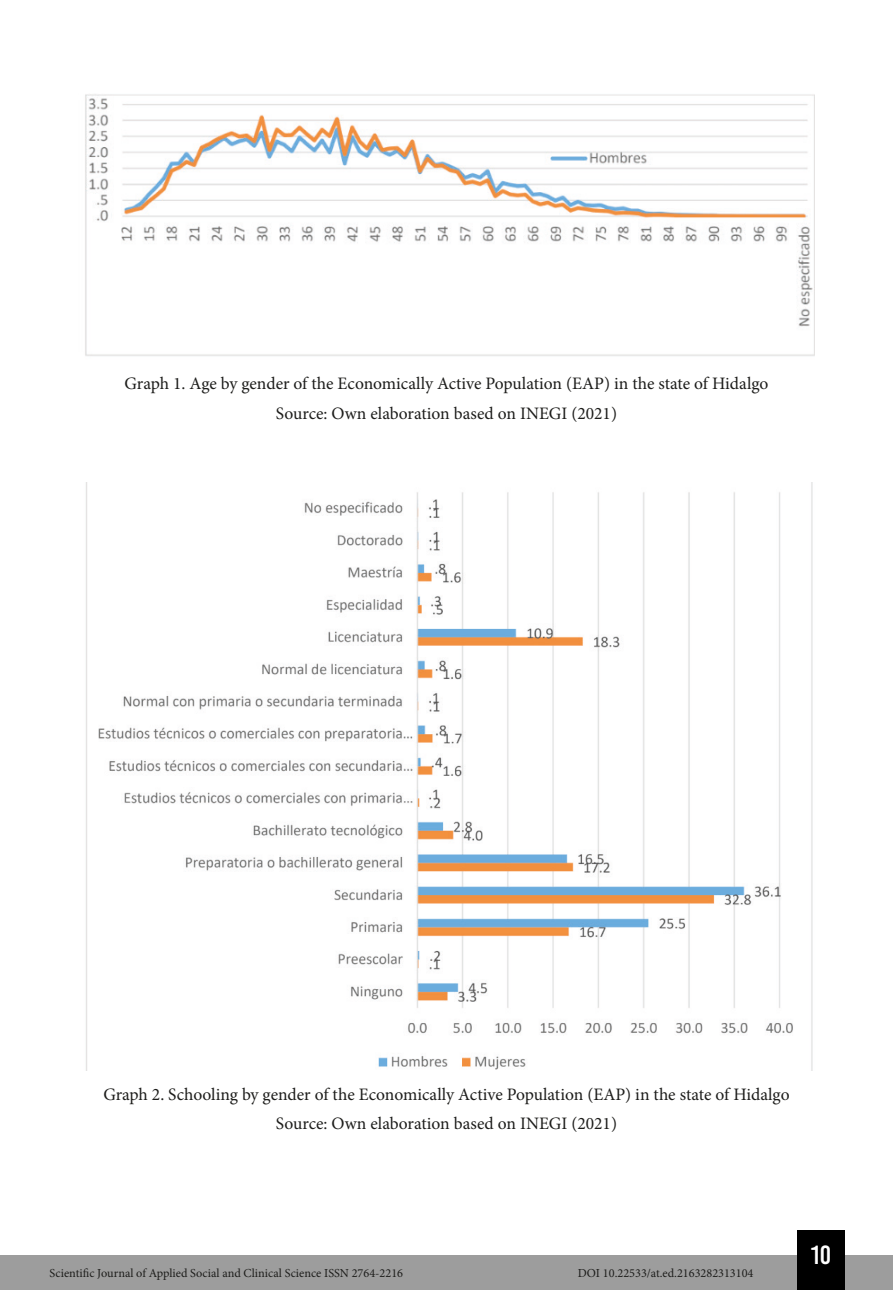
<style>
.page{position:relative;width:893px;height:1290px;background:#fff}
.page>*{position:absolute;margin:0;border:0;box-sizing:border-box;transform-origin:0 0}
.t1{font:26.25px "Bebas Kai";color:#fff}
.t2{font:17.5px/29.4px "Minion Pro";color:#1d1d1b;text-align:center}
.t3{font:12.25px "Minion Pro";color:#1d1d1b}
</style>
<div class="page">
<div style="left:0;top:1255px;width:893px;height:35px;background:#9d9d9d"></div>
<div style="left:797px;top:1230px;width:48px;height:60px;background:#000"></div>
<img style="left:85px;top:94px;width:730px;height:262px">
<img style="left:86px;top:483px;width:727px;height:587px">
<p class="t2" style="left:125px;top:369px;width:645px">Graph 1. Age by gender of the Economically Active Population (EAP) in the state of Hidalgo<br>Source: Own elaboration based on INEGI (2021)</p>
<p class="t2" style="left:103px;top:1079px;width:688px">Graph 2. Schooling by gender of the Economically Active Population (EAP) in the state of Hidalgo<br>Source: Own elaboration based on INEGI (2021)</p>
<p class="t3" style="left:50px;top:1265px;width:355px">Scientific Journal of Applied Social and Clinical Science ISSN 2764-2216</p>
<p class="t3" style="left:578px;top:1265px;width:177px">DOI 10.22533/at.ed.2163282313104</p>
<h1 class="t1" style="left:811px;top:1241px;width:22px">10</h1>
</div>
